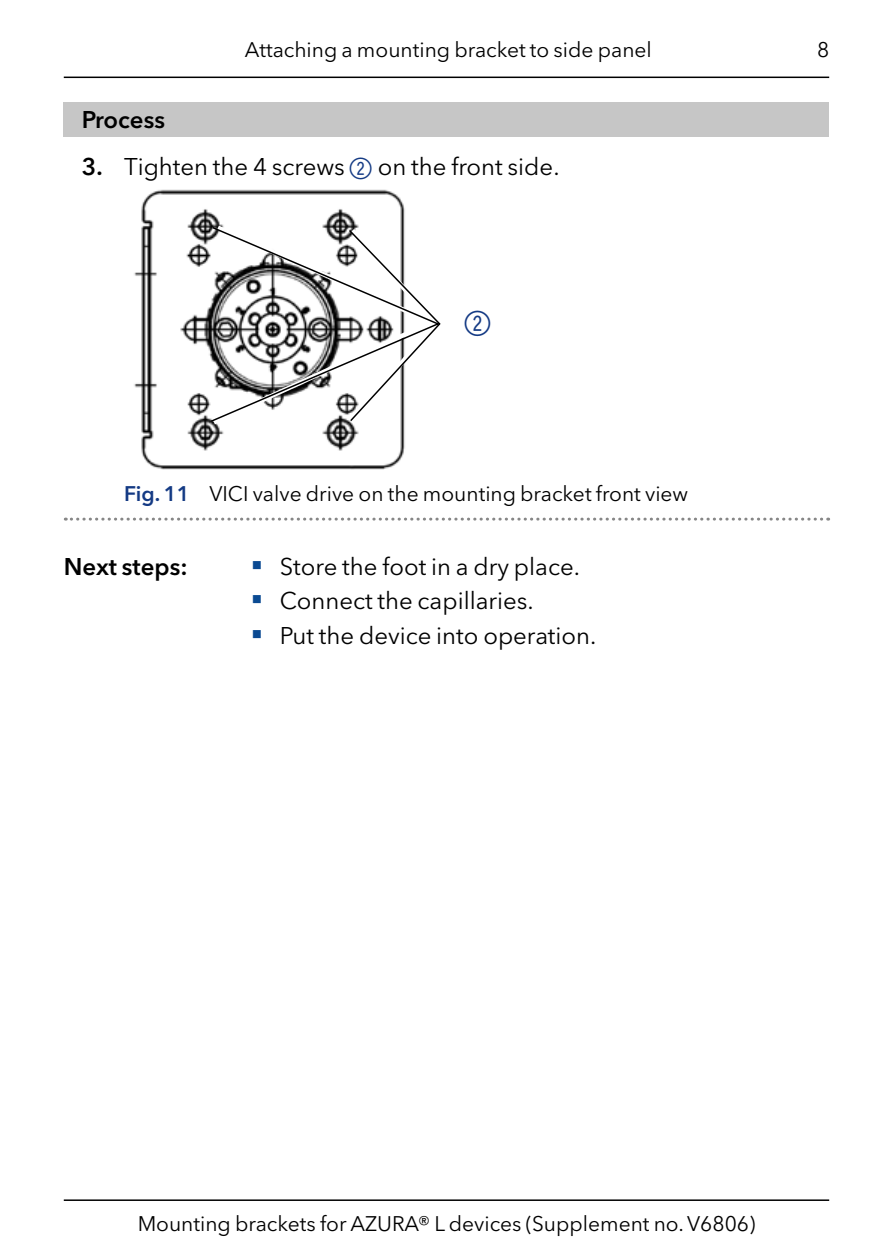
<style>
.page{position:relative;width:893px;height:1259px;background:#fff}
.page>*{position:absolute;margin:0;border:0;box-sizing:border-box;transform-origin:0 0}
.t1{font:42px "Double Digits Round";color:#143a84}
.t2{font:24px "Avenir Next W1 G";color:#000}
.t3{font:600 24px "Avenir Next W1 G";color:#000}
.t4{font:21px "Avenir Next W1 G";color:#000}
.s1{font-weight:600}
.s2{font-family:"Double Digits Round";font-size:36px;color:#143a84}
.s3{font-weight:600;color:#143a84}
.s4{color:#0a4a92}
</style>
<div class="page">
<hr style="left:64px;top:1199px;width:765px;height:2px;background:#000">
<hr style="left:64px;top:77px;width:765px;height:1px;background:#000">
<div style="left:64px;top:102px;width:765px;height:34px;background:#c6c6c6"></div>
<svg style="left:65px;top:517px;width:764px;height:3px"></svg>
<img style="left:134px;top:190px;width:271px;height:280px">
<svg style="left:208px;top:222px;width:197px;height:206px"></svg>
<svg style="left:209px;top:226px;width:137px;height:197px"></svg>
<svg style="left:346px;top:224px;width:95px;height:204px"></svg>
<p class="t4" style="left:245px;top:38px;width:408px">Attaching a mounting bracket to side panel</p>
<p class="t4" style="left:817px;top:38px;width:14px">8</p>
<p class="t3" style="left:82px;top:105px;width:85px">Process</p>
<p class="t2" style="left:82px;top:152px;width:479px"><span class="s1">3.</span> Tighten the 4 screws <span class="s2">2</span>on the front side.</p>
<h1 class="t1" style="left:465px;top:305px;width:34px">2</h1>
<p class="t4" style="left:124px;top:481px;width:565px"><span class="s3">Fig. 11</span> VICI valve drive on the mounting bracket front view</p>
<p class="t3" style="left:64px;top:551px;width:125px">Next steps:</p>
<p class="t2" style="left:251px;top:552px;width:331px"><span class="s4">▪</span> Store the foot in a dry place.</p>
<p class="t2" style="left:251px;top:586px;width:284px"><span class="s4">▪</span> Connect the capillaries.</p>
<p class="t2" style="left:251px;top:621px;width:347px"><span class="s4">▪</span> Put the device into operation.</p>
<p class="t4" style="left:138px;top:1211px;width:619px">Mounting brackets for AZURA® L devices (Supplement no. V6806)</p>
</div>
